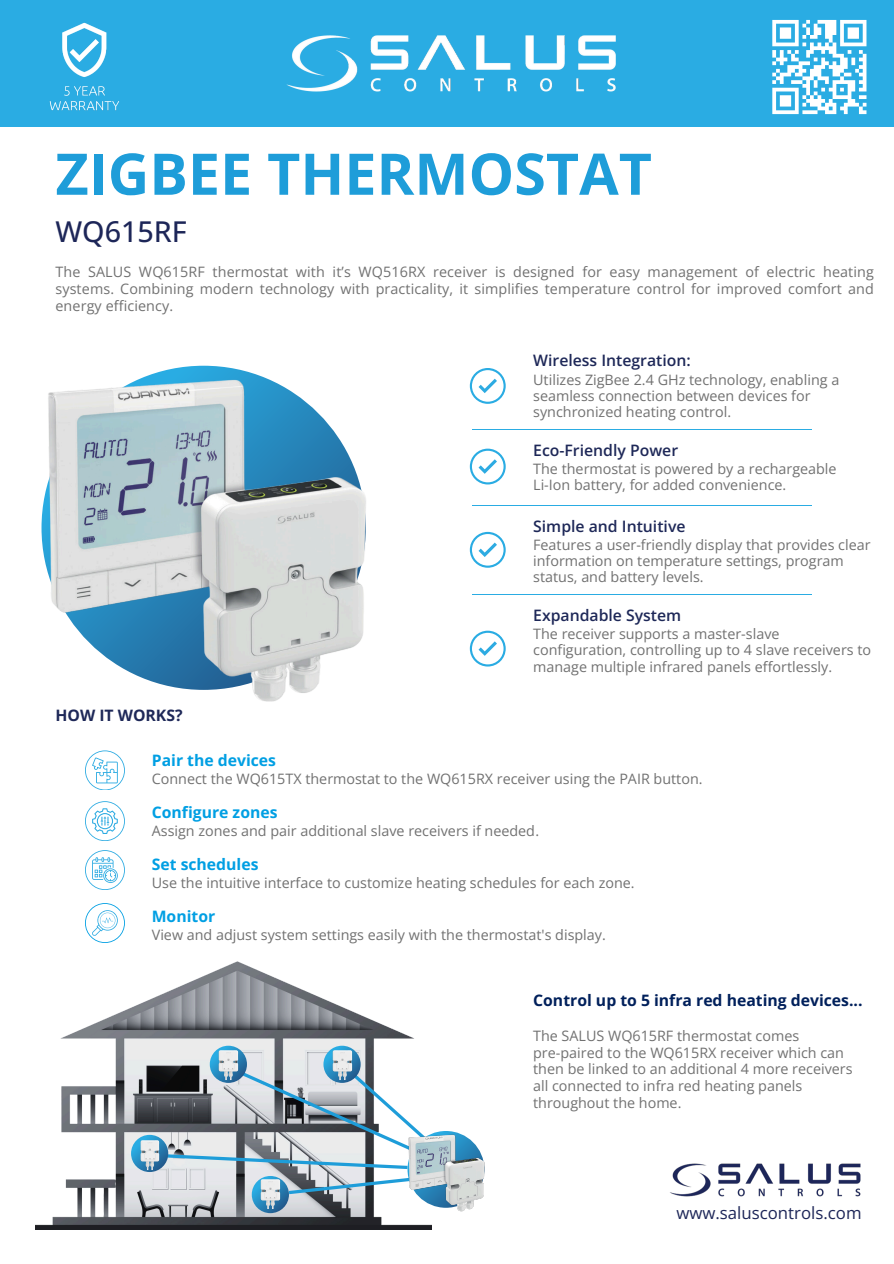
<style>
.page{position:relative;width:894px;height:1264px;background:#fff}
.page>*{position:absolute;margin:0;border:0;box-sizing:border-box;transform-origin:0 0}
.t1{font:700 57.45px "Open Sans";color:#1e9dd9}
.t2{font:500 28.65px "Open Sans";color:#1d2658}
.t3{font:16.8px "Open Sans";color:#1d2658}
.t4{font:600 15.75px "Open Sans";color:#1e2858}
.t5{font:700 15.75px "Open Sans";color:#009fe3}
.t6{font:700 15.75px "Open Sans";color:#00205b}
.t7{font:700 15.75px "Open Sans";color:#1e2858}
.t8{font:14.4px/16.2px "Open Sans";color:#717171}
</style>
<div class="page">
<svg style="left:469px;top:368px;width:36px;height:36px"></svg>
<svg style="left:469px;top:448px;width:36px;height:36px"></svg>
<svg style="left:469px;top:532px;width:36px;height:35px"></svg>
<div style="left:0;top:0;width:893px;height:126px;background:#2aace3"></div>
<hr style="left:471px;top:429px;width:340px;height:1px;background:#2aace3">
<hr style="left:471px;top:505px;width:340px;height:1px;background:#2aace3">
<svg style="left:772px;top:20px;width:94px;height:94px"></svg>
<img style="left:286px;top:35px;width:330px;height:57px">
<img style="left:49px;top:22px;width:71px;height:89px">
<svg style="left:469px;top:630px;width:36px;height:36px"></svg>
<hr style="left:471px;top:594px;width:340px;height:1px;background:#2aace3">
<img style="left:41px;top:377px;width:325px;height:325px">
<svg style="left:85px;top:750px;width:39px;height:39px"></svg>
<svg style="left:85px;top:801px;width:39px;height:39px"></svg>
<svg style="left:85px;top:850px;width:39px;height:39px"></svg>
<img style="left:35px;top:903px;width:396px;height:326px">
<svg style="left:323px;top:1045px;width:37px;height:37px"></svg>
<svg style="left:146px;top:1064px;width:285px;height:132px"></svg>
<img style="left:407px;top:1134px;width:78px;height:82px">
<svg style="left:210px;top:1045px;width:37px;height:37px"></svg>
<svg style="left:131px;top:1134px;width:37px;height:37px"></svg>
<svg style="left:252px;top:1175px;width:37px;height:38px"></svg>
<img style="left:330px;top:1050px;width:23px;height:30px">
<img style="left:217px;top:1050px;width:22px;height:30px">
<img style="left:259px;top:1179px;width:22px;height:30px">
<img style="left:138px;top:1140px;width:23px;height:29px">
<img style="left:670px;top:1163px;width:191px;height:34px">
<p class="t1" style="left:55px;top:133px;width:598px">ZIGBEE THERMOSTAT</p>
<p class="t2" style="left:55px;top:211px;width:133px">WQ615RF</p>
<p class="t8" style="left:55px;top:263px;width:819px;line-height:16.8px;text-align:justify">The SALUS WQ615RF thermostat with it’s WQ516RX receiver is designed for easy management of electric heating systems. Combining modern technology with practicality, it simplifies temperature control for improved comfort and energy efficiency.</p>
<p class="t4" style="left:533px;top:349px;width:159px">Wireless Integration:</p>
<p class="t8" style="left:533px;top:371px;width:307px">Utilizes ZigBee 2.4 GHz technology, enabling a seamless connection between devices for synchronized heating control.</p>
<p class="t4" style="left:533px;top:439px;width:146px">Eco-Friendly Power</p>
<h1 class="t8" style="left:533px;top:460px;width:305px">The thermostat is powered by a rechargeable</h1>
<p class="t8" style="left:533px;top:477px;width:254px">Li-Ion battery, for added convenience.</p>
<p class="t4" style="left:533px;top:514px;width:154px">Simple and Intuitive</p>
<p class="t8" style="left:533px;top:536px;width:339px">Features a user-friendly display that provides clear information on temperature settings, program status, and battery levels.</p>
<p class="t7" style="left:55px;top:703px;width:129px">HOW IT WORKS?</p>
<p class="t4" style="left:533px;top:604px;width:150px">Expandable System</p>
<p class="t8" style="left:533px;top:625px;width:339px">The receiver supports a master-slave configuration, controlling up to 4 slave receivers to manage multiple infrared panels effortlessly.</p>
<p class="t5" style="left:152px;top:749px;width:126px">Pair the devices</p>
<p class="t8" style="left:152px;top:770px;width:552px">Connect the WQ615TX thermostat to the WQ615RX receiver using the PAIR button.</p>
<p class="t5" style="left:152px;top:801px;width:127px">Configure zones</p>
<p class="t8" style="left:152px;top:822px;width:389px">Assign zones and pair additional slave receivers if needed.</p>
<p class="t5" style="left:152px;top:853px;width:108px">Set schedules</p>
<p class="t8" style="left:152px;top:874px;width:484px">Use the intuitive interface to customize heating schedules for each zone.</p>
<p class="t5" style="left:152px;top:904px;width:65px">Monitor</p>
<p class="t8" style="left:152px;top:926px;width:455px">View and adjust system settings easily with the thermostat's display.</p>
<p class="t6" style="left:533px;top:988px;width:331px">Control up to 5 infra red heating devices...</p>
<p class="t8" style="left:533px;top:1026px;width:267px">The SALUS WQ615RF thermostat comes</p>
<p class="t8" style="left:533px;top:1043px;width:321px;line-height:16.8px">pre-paired to the WQ615RX receiver which can then be linked to an additional 4 more receivers all connected to infra red heating panels throughout the home.</p>
<p class="t3" style="left:676px;top:1201px;width:186px">www.saluscontrols.com</p>
</div>
